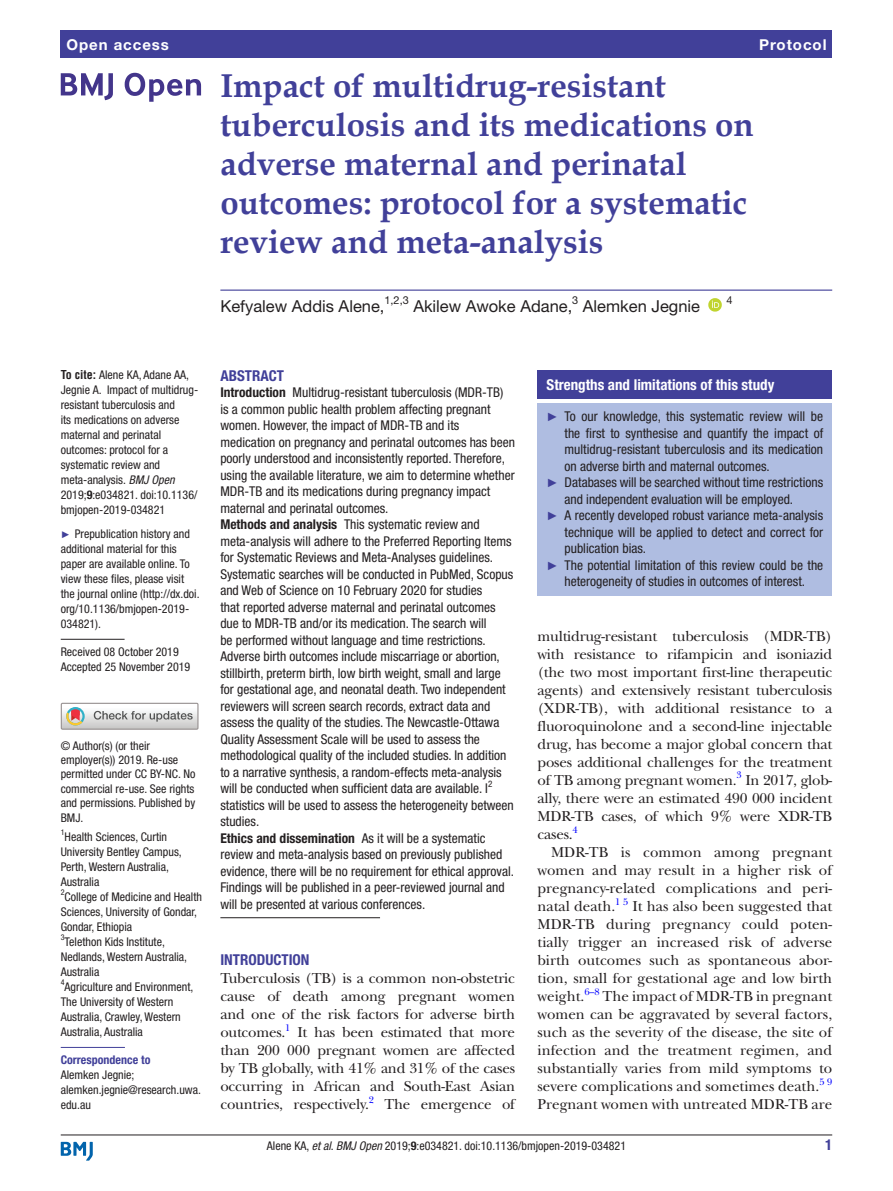
<style>
.page{position:relative;width:893px;height:1191px;background:#fff}
.page>*{position:absolute;margin:0;border:0;box-sizing:border-box;transform-origin:0 0}
.t1{font:700 33px/39px "Book Antiqua";color:#414099}
.t2{font:16.5px "Helvetica Neue LT Std";color:#231f20}
.t3{font:15px/18px "New Baskerville";color:#231f20;text-align:justify}
.t4{font:700 condensed 15px "Helvetica Neue LT Std";color:#fff}
.t5{font:700 condensed 15px "Helvetica Neue LT Std";color:#414099}
.t6{font:700 15px "Helvetica Neue LT Std";letter-spacing:.065em;color:#fff}
.t7{font:condensed 13.5px/16.5px "Helvetica Neue LT Std";color:#231f20}
.t8{font:condensed 12px/15px "Helvetica Neue LT Std";color:#231f20}
.t9{font:700 condensed 12px "Helvetica Neue LT Std";color:#414099}
.t10{font:10.95px "Helvetica Neue LT Std";color:#231f20}
.t11{font:9.9px "New Baskerville";color:#00f}
.t12{font:condensed 7.95px "Helvetica Neue LT Std";color:#231f20}
.s1{font-family:"Helvetica LT Std";font-weight:700}
.s2{font-style:italic}
.s3{font-weight:700}
.s4{font-family:"Arial";font-stretch:normal;font-size:9.75px;color:#414099}
.s5{font-family:"Arial";font-stretch:normal;font-size:12px;color:#414099}
</style>
<div class="page">
<hr style="left:61px;top:1134px;width:771px;height:1px;background:#231f20">
<svg style="left:61px;top:1141px;width:32px;height:19px"></svg>
<div style="left:61px;top:31px;width:771px;height:27px;background:#414099"></div>
<hr style="left:220px;top:289px;width:612px;height:2px;background:#414099">
<svg style="left:708px;top:298px;width:14px;height:14px"></svg>
<hr style="left:61px;top:639px;width:64px;height:1px;background:#231f20">
<hr style="left:61px;top:1047px;width:64px;height:1px;background:#414099">
<svg style="left:61px;top:73px;width:52px;height:27px"></svg>
<svg style="left:125px;top:73px;width:76px;height:29px"></svg>
<div style="left:61px;top:702px;width:138px;height:27px;border:1px solid #969090"></div>
<svg style="left:61px;top:703px;width:137px;height:26px"></svg>
<div style="left:538px;top:370px;width:294px;height:29px;background:#414099"></div>
<div style="left:538px;top:403px;width:294px;height:192px;background:#afbde1"></div>
<hr style="left:220px;top:917px;width:160px;height:1px;background:#231f20">
<p class="t6" style="left:66px;top:35px;width:104px">Open access</p>
<p class="t6" style="left:759px;top:35px;width:69px">Protocol</p>
<h1 class="t1" style="left:220px;top:66px;width:535px">Impact of multidrug-resistant tuberculosis and its medications on adverse maternal and perinatal outcomes: protocol for a systematic review and meta-analysis</h1>
<p class="t2" style="left:220px;top:296px;width:166px">Kefyalew Addis Alene,</p>
<p class="t10" style="left:384px;top:294px;width:26px">1,2,3</p>
<p class="t2" style="left:413px;top:296px;width:160px">Akilew Awoke Adane,</p>
<p class="t10" style="left:572px;top:294px;width:8px">3</p>
<p class="t2" style="left:583px;top:296px;width:119px">Alemken Jegnie</p>
<p class="t10" style="left:726px;top:294px;width:8px">4</p>
<p class="t8" style="left:61px;top:367px;width:139px"><span class="s1">To cite:</span> Alene KA, Adane AA,<br>Jegnie A. Impact of multidrug&shy;resistant tuberculosis and<br>its medications on adverse maternal and perinatal outcomes: protocol for a systematic review and meta-analysis. <span class="s2">BMJ Open<br></span>2019;<span class="s3">9</span>:e034821. doi:10.1136/ bmjopen-2019-034821</p>
<p class="t8" style="left:61px;top:526px;width:140px"><span class="s4">►</span> Prepublication history and additional material for this paper are available online. To view these files, please visit the journal online (http://dx.doi. org/10.1136/bmjopen-2019-<br>034821).</p>
<p class="t8" style="left:61px;top:644px;width:131px">Received 08 October 2019<br>Accepted 25 November 2019</p>
<p class="t8" style="left:61px;top:738px;width:136px;line-height:14.4px">© Author(s) (or their employer(s)) 2019. Re-use permitted under CC BY-NC. No commercial re-use. See rights and permissions. Published by<br>BMJ.</p>
<p class="t12" style="left:61px;top:828px;width:5px">1</p>
<p class="t8" style="left:61px;top:829px;width:123px;text-indent:4px">Health Sciences, Curtin<br>University Bentley Campus,<br>Perth, Western Australia,<br>Australia</p>
<p class="t12" style="left:61px;top:888px;width:5px">2</p>
<p class="t8" style="left:61px;top:889px;width:143px;text-indent:4px">College of Medicine and Health<br>Sciences, University of Gondar,<br>Gondar, Ethiopia</p>
<p class="t12" style="left:61px;top:933px;width:5px">3</p>
<p class="t8" style="left:61px;top:934px;width:128px;text-indent:4px">Telethon Kids Institute,<br>Nedlands, Western Australia,<br>Australia</p>
<p class="t12" style="left:61px;top:978px;width:5px">4</p>
<p class="t8" style="left:61px;top:979px;width:134px;text-indent:4px">Agriculture and Environment,<br>The University of Western<br>Australia, Crawley, Western<br>Australia, Australia</p>
<p class="t9" style="left:61px;top:1052px;width:91px">Correspondence to</p>
<p class="t8" style="left:61px;top:1067px;width:142px">Alemken Jegnie; alemken.jegnie@research.uwa. edu.au</p>
<p class="t5" style="left:220px;top:366px;width:65px">Abstract</p>
<p class="t7" style="left:220px;top:384px;width:296px"><span class="s3">Introduction</span> Multidrug-resistant tuberculosis (MDR-TB)<br>is a common public health problem affecting pregnant women. However, the impact of MDR-TB and its medication on pregnancy and perinatal outcomes has been poorly understood and inconsistently reported. Therefore, using the available literature, we aim to determine whether MDR-TB and its medications during pregnancy impact maternal and perinatal outcomes.<br><span class="s3">Methods and analysis</span> This systematic review and meta-analysis will adhere to the Preferred Reporting Items for Systematic Reviews and Meta-Analyses guidelines.<br>Systematic searches will be conducted in PubMed, Scopus and Web of Science on 10 February 2020 for studies<br>that reported adverse maternal and perinatal outcomes due to MDR-TB and/or its medication. The search will<br>be performed without language and time restrictions.<br>Adverse birth outcomes include miscarriage or abortion, stillbirth, preterm birth, low birth weight, small and large for gestational age, and neonatal death. Two independent reviewers will screen search records, extract data and assess the quality of the studies. The Newcastle-Ottawa Quality Assessment Scale will be used to assess the methodological quality of the included studies. In addition to a narrative synthesis, a random-effects meta-analysis will be conducted when sufficient data are available. I<sup>2 </sup>statistics will be used to assess the heterogeneity between studies.<br><span class="s3">Ethics and dissemination</span> As it will be a systematic review and meta-analysis based on previously published evidence, there will be no requirement for ethical approval.<br>Findings will be published in a peer-reviewed journal and will be presented at various conferences.</p>
<p class="t5" style="left:220px;top:951px;width:91px">Introduction</p>
<p class="t3" style="left:220px;top:969px;width:296px">Tuberculosis (TB) is a common non-obstetric cause of death among pregnant women and one of the risk factors for adverse birth outcomes.</p>
<p class="t11" style="left:285px;top:1021px;width:7px">1</p>
<p class="t3" style="left:220px;top:1023px;width:296px;text-indent:77px">It has been estimated that more than 200 000 pregnant women are affected by TB globally, with 41% and 31% of the cases occurring in African and South-East Asian countries, respectively.<sup>2</sup></p>
<p class="t3" style="left:384px;top:1095px;width:132px">The emergence of</p>
<p class="t4" style="left:547px;top:375px;width:229px">Strengths and limitations of this study</p>
<p class="t7" style="left:547px;top:408px;width:278px"><span class="s5">►</span> To our knowledge, this systematic review will be</p>
<p class="t7" style="left:565px;top:425px;width:260px">the first to synthesise and quantify the impact of</p>
<p class="t7" style="left:565px;top:441px;width:260px">multidrug-resistant tuberculosis and its medication</p>
<p class="t7" style="left:565px;top:458px;width:207px">on adverse birth and maternal outcomes.</p>
<p class="t7" style="left:547px;top:474px;width:278px"><span class="s5">►</span> Databases will be searched without time restrictions</p>
<p class="t7" style="left:565px;top:491px;width:230px">and independent evaluation will be employed.</p>
<p class="t7" style="left:547px;top:507px;width:278px"><span class="s5">►</span> A recently developed robust variance meta-analysis</p>
<p class="t7" style="left:565px;top:524px;width:260px">technique will be applied to detect and correct for</p>
<p class="t7" style="left:565px;top:540px;width:83px">publication bias.</p>
<p class="t7" style="left:547px;top:557px;width:278px"><span class="s5">►</span> The potential limitation of this review could be the</p>
<p class="t7" style="left:565px;top:573px;width:242px">heterogeneity of studies in outcomes of interest.</p>
<p class="t3" style="left:538px;top:627px;width:296px">multidrug-resistant tuberculosis (MDR-TB) with resistance to rifampicin and isoniazid (the two most important first-line therapeutic agents) and extensively resistant tuberculosis (XDR-TB), with additional resistance to a fluoroquinolone and a second-line injectable drug, has become a major global concern that poses additional challenges for the treatment of TB among pregnant women.<sup>3</sup> In 2017, glob&shy;ally, there were an estimated 490 000 incident MDR-TB cases, of which 9% were XDR-TB cases.</p>
<p class="t11" style="left:572px;top:823px;width:7px">4</p>
<p class="t3" style="left:538px;top:843px;width:296px;text-indent:14px">MDR-TB is common among pregnant women and may result in a higher risk of pregnancy-related complications and peri&shy;natal death.</p>
<p class="t11" style="left:615px;top:895px;width:15px">1 5</p>
<p class="t3" style="left:538px;top:897px;width:296px;text-indent:95px">It has also been suggested that MDR-TB during pregnancy could poten&shy;tially trigger an increased risk of adverse birth outcomes such as spontaneous abor&shy;tion, small for gestational age and low birth weight.</p>
<p class="t11" style="left:584px;top:985px;width:17px">6–8</p>
<p class="t3" style="left:538px;top:987px;width:296px;text-indent:65px">The impact of MDR-TB in pregnant women can be aggravated by several factors, such as the severity of the disease, the site of infection and the treatment regimen, and substantially varies from mild symptoms to severe complications and sometimes death.</p>
<p class="t11" style="left:819px;top:1075px;width:14px">5 9</p>
<p class="t3" style="left:538px;top:1095px;width:296px">Pregnant women with untreated MDR-TB are</p>
<p class="t8" style="left:267px;top:1137px;width:361px">Alene KA, <span class="s2">et al</span>. <span class="s2">BMJ Open</span> 2019;<span class="s3">9</span>:e034821. doi:10.1136/bmjopen-2019-034821</p>
<p class="t5" style="left:825px;top:1135px;width:9px">1</p>
</div>
